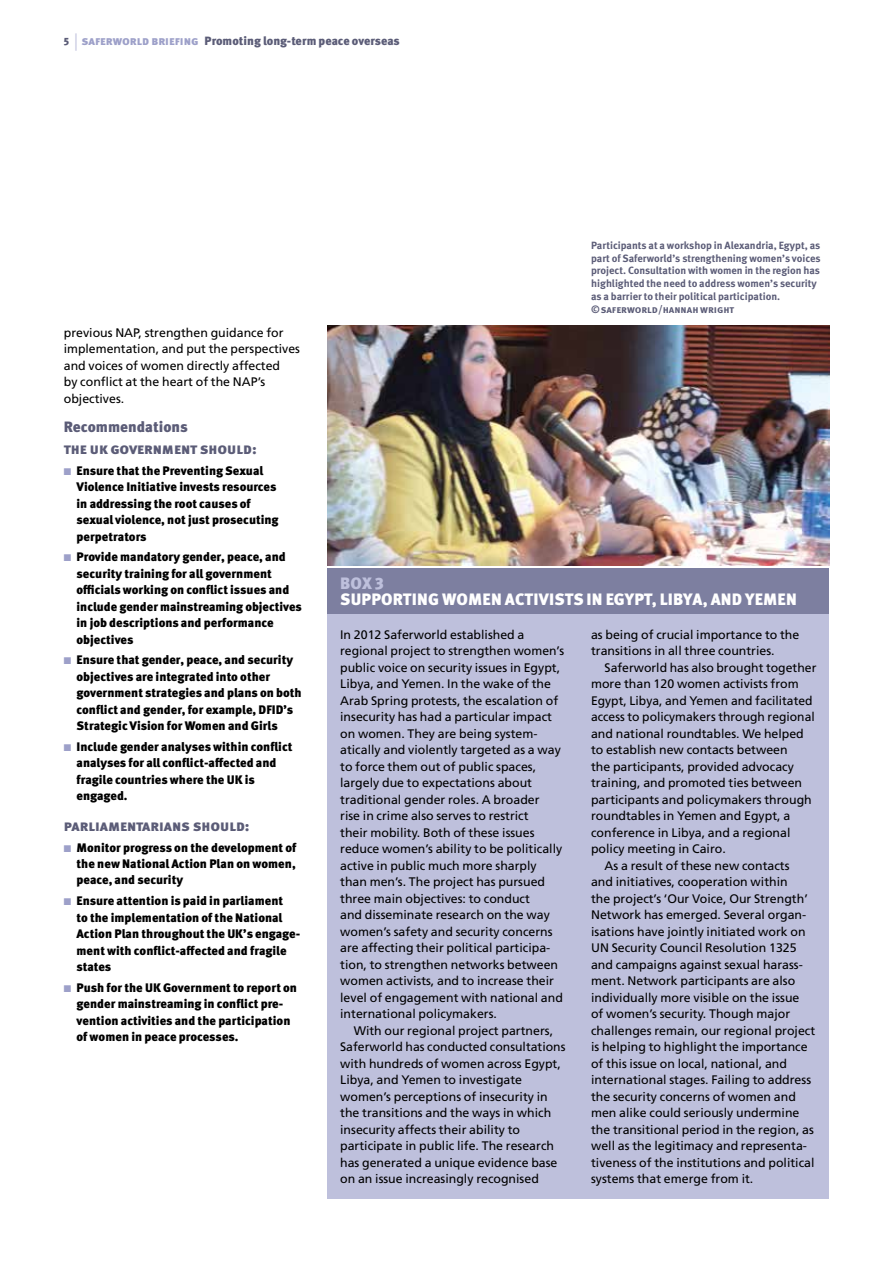
<style>
.page{position:relative;width:893px;height:1263px;background:#fff}
.page>*{position:absolute;margin:0;border:0;box-sizing:border-box;transform-origin:0 0}
.t1{font:900 16.5px "Meta Pro";letter-spacing:.01em;color:#fff}
.t2{font:900 16.5px "Meta Pro";color:#bec0dc}
.t3{font:900 15px/22.2px "Meta Pro";color:#5b5c77}
.t4{font:12.3px/16.5px "Frutiger LT Std";color:#000}
.t5{font:900 12.3px/16.5px "Meta Pro";color:#000}
.t6{font:900 12px "Meta Pro";color:#5b5c77}
.t7{font:700 10.5px/12.8px "Meta Pro";letter-spacing:-.005em;color:#5b5c77}
.s1{font-size:10.5px}
.s2{font-weight:400;font-size:18px;color:#c7c8e1}
.s3{color:#9da0c9}
</style>
<div class="page">
<div style="left:327px;top:568px;width:502px;height:46px;background:#7d7fa0"></div>
<div style="left:327px;top:614px;width:502px;height:585px;background:#bec0dc"></div>
<img style="left:327px;top:325px;width:502px;height:241px">
<p class="t6" style="left:64px;top:34px;width:337px"><span class="s1">5</span> <span class="s2">|</span> <span class="s3">saferworld briefing</span> Promoting long-term peace overseas</p>
<p class="t7" style="left:591px;top:239px;width:231px">Participants at a workshop in Alexandria, Egypt, as part of Saferworld’s strengthening women’s voices project. Consultation with women in the region has highlighted the need to address women’s security as a barrier to their political participation. ©saferworld/hannah wright</p>
<p class="t4" style="left:64px;top:324px;width:238px">previous NAP, strengthen guidance for implementation, and put the perspectives and voices of women directly affected<br>by conflict at the heart of the NAP’s objectives.</p>
<p class="t3" style="left:64px;top:416px;width:194px">Recommendations<br>the uk government should:</p>
<p class="t5" style="left:77px;top:462px;width:204px;text-indent:-13px"><span class="s3">■</span> Ensure that the Preventing Sexual<br>Violence Initiative invests resources in addressing the root causes of sexual violence, not just prosecuting perpetrators</p>
<p class="t5" style="left:77px;top:549px;width:227px;text-indent:-13px"><span class="s3">■</span> Provide mandatory gender, peace, and security training for all government officials working on conflict issues and include gender mainstreaming objectives in job descriptions and performance objectives</p>
<p class="t5" style="left:77px;top:652px;width:227px;text-indent:-13px"><span class="s3">■</span> Ensure that gender, peace, and security objectives are integrated into other government strategies and plans on both conflict and gender, for example, DFID’s Strategic Vision for Women and Girls</p>
<p class="t5" style="left:77px;top:739px;width:218px;text-indent:-13px"><span class="s3">■</span> Include gender analyses within conflict analyses for all conflict-affected and fragile countries where the UK is engaged.</p>
<p class="t3" style="left:64px;top:815px;width:187px">parliamentarians should:</p>
<p class="t5" style="left:77px;top:839px;width:222px;text-align:justify;text-indent:-13px"><span class="s3">■</span> Monitor progress on the development of the new National Action Plan on women, peace, and security</p>
<p class="t5" style="left:77px;top:893px;width:225px;text-indent:-13px"><span class="s3">■</span> Ensure attention is paid in parliament<br>to the implementation of the National Action Plan throughout the UK’s engage&shy;ment with conflict-affected and fragile states</p>
<p class="t5" style="left:77px;top:980px;width:222px;text-indent:-13px"><span class="s3">■</span> Push for the UK Government to report on gender mainstreaming in conflict pre&shy;vention activities and the participation of women in peace processes.</p>
<h1 class="t2" style="left:340px;top:573px;width:45px">BOX 3</h1>
<h1 class="t1" style="left:340px;top:589px;width:22px">Supporting</h1>
<h1 class="t1" style="left:442px;top:589px;width:27px">women</h1>
<h1 class="t1" style="left:505px;top:589px;width:10px">activists</h1>
<h1 class="t1" style="left:587px;top:589px;width:136px">in Egypt, Libya, and</h1>
<h1 class="t1" style="left:745px;top:589px;width:12px">Yemen</h1>
<p class="t4" style="left:340px;top:626px;width:225px">In 2012 Saferworld established a regional project to strengthen women’s public voice on security issues in Egypt, Libya, and Yemen. In the wake of the Arab Spring protests, the escalation of insecurity has had a particular impact on women. They are being system&shy;atically and violently targeted as a way to force them out of public spaces, largely due to expectations about traditional gender roles. A broader<br>rise in crime also serves to restrict<br>their mobility. Both of these issues reduce women’s ability to be politically active in public much more sharply than men’s. The project has pursued three main objectives: to conduct<br>and disseminate research on the way women’s safety and security concerns are affecting their political participa&shy;tion, to strengthen networks between women activists, and to increase their level of engagement with national and international policymakers.</p>
<p class="t4" style="left:340px;top:1022px;width:227px;text-indent:14px">With our regional project partners, Saferworld has conducted consultations with hundreds of women across Egypt, Libya, and Yemen to investigate women’s perceptions of insecurity in the transitions and the ways in which insecurity affects their ability to participate in public life. The research has generated a unique evidence base on an issue increasingly recognised</p>
<p class="t4" style="left:591px;top:626px;width:210px">as being of crucial importance to the transitions in all three countries.</p>
<p class="t4" style="left:605px;top:659px;width:213px">Saferworld has also brought together</p>
<p class="t4" style="left:591px;top:676px;width:209px">more than 120 women activists from</p>
<p class="t4" style="left:591px;top:692px;width:223px">Egypt, Libya, and Yemen and facilitated</p>
<p class="t4" style="left:591px;top:709px;width:225px">access to policymakers through regional</p>
<p class="t4" style="left:591px;top:725px;width:214px">and national roundtables. We helped</p>
<p class="t4" style="left:591px;top:742px;width:198px">to establish new contacts between</p>
<p class="t4" style="left:591px;top:758px;width:204px">the participants, provided advocacy</p>
<p class="t4" style="left:591px;top:775px;width:213px">training, and promoted ties between</p>
<p class="t4" style="left:591px;top:791px;width:222px">participants and policymakers through</p>
<p class="t4" style="left:591px;top:808px;width:201px">roundtables in Yemen and Egypt, a</p>
<p class="t4" style="left:591px;top:824px;width:201px">conference in Libya, and a regional</p>
<p class="t4" style="left:591px;top:841px;width:136px">policy meeting in Cairo.</p>
<p class="t4" style="left:605px;top:857px;width:186px">As a result of these new contacts</p>
<p class="t4" style="left:591px;top:874px;width:198px">and initiatives, cooperation within</p>
<p class="t4" style="left:591px;top:890px;width:218px">the project’s ‘Our Voice, Our Strength’</p>
<p class="t4" style="left:591px;top:907px;width:217px">Network has emerged. Several organ-</p>
<p class="t4" style="left:591px;top:923px;width:216px">isations have jointly initiated work on</p>
<p class="t4" style="left:591px;top:940px;width:207px">UN Security Council Resolution 1325</p>
<p class="t4" style="left:591px;top:956px;width:213px">and campaigns against sexual harass-</p>
<p class="t4" style="left:591px;top:973px;width:206px">ment. Network participants are also</p>
<p class="t4" style="left:591px;top:989px;width:210px">individually more visible on the issue</p>
<p class="t4" style="left:591px;top:1006px;width:201px">of women’s security. Though major</p>
<p class="t4" style="left:591px;top:1022px;width:226px">challenges remain, our regional project</p>
<p class="t4" style="left:591px;top:1039px;width:218px">is helping to highlight the importance</p>
<p class="t4" style="left:591px;top:1055px;width:197px">of this issue on local, national, and</p>
<p class="t4" style="left:591px;top:1072px;width:222px">international stages. Failing to address</p>
<p class="t4" style="left:591px;top:1088px;width:206px">the security concerns of women and</p>
<p class="t4" style="left:591px;top:1105px;width:210px">men alike could seriously undermine</p>
<p class="t4" style="left:591px;top:1121px;width:224px">the transitional period in the region, as</p>
<p class="t4" style="left:591px;top:1138px;width:217px">well as the legitimacy and representa-</p>
<p class="t4" style="left:591px;top:1154px;width:225px">tiveness of the institutions and political</p>
<p class="t4" style="left:591px;top:1170px;width:164px">systems that emerge from it.</p>
</div>
